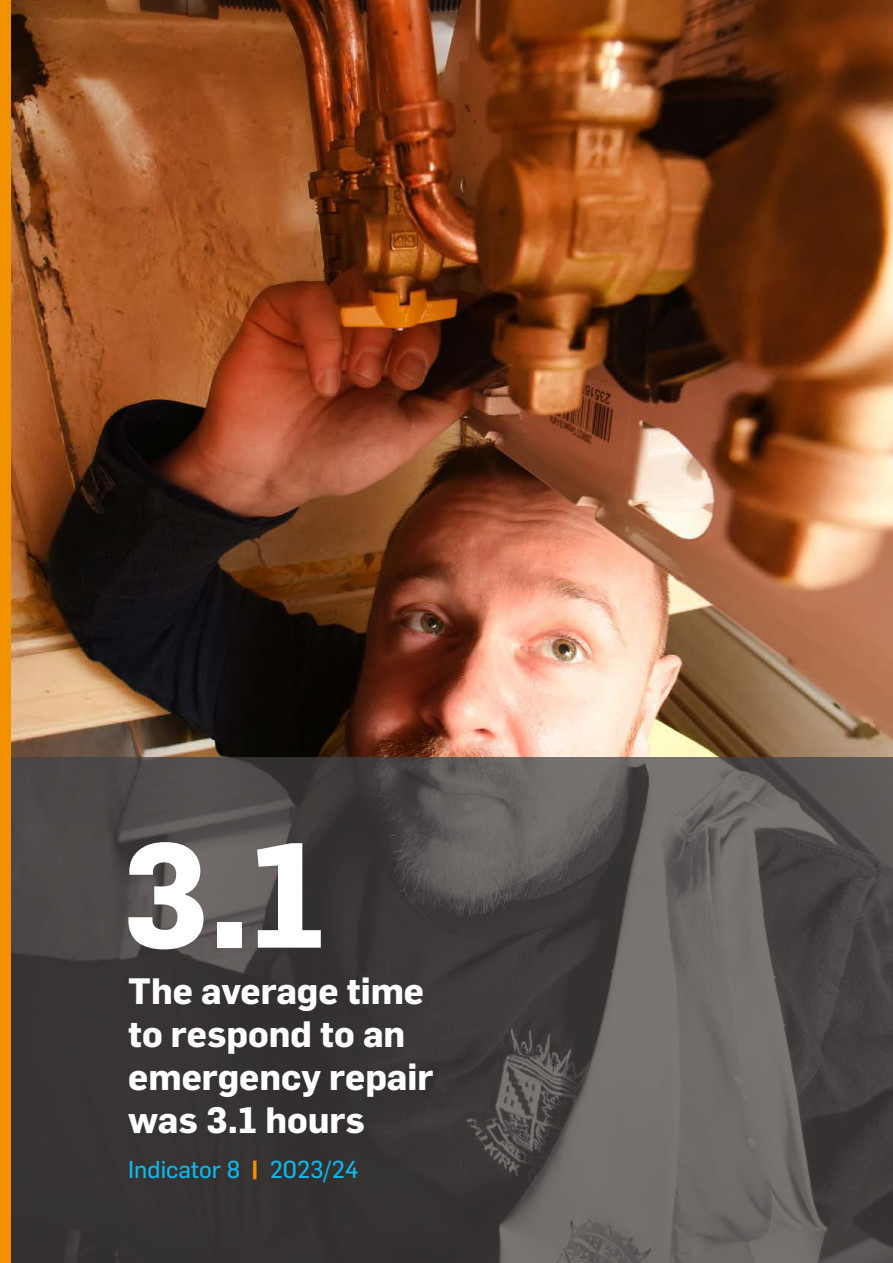
<style>
.page{position:relative;width:893px;height:1263px;background:#fff}
.page>*{position:absolute;margin:0;border:0;box-sizing:border-box;transform-origin:0 0}
.Table_big_number{font:700 145.5px "Flama";color:#fff}
.Table_Head{font:700 36px/43.2px "Flama";color:#fff}
.Table_Text{font:24px "Flama Basic";color:#0bbbef}
.s1{font-family:"Flama";font-weight:900;color:#f39200}
</style>
<div class="page">
<img style="left:11px;top:0;width:882px;height:758px">
<svg style="left:11px;top:758px;width:882px;height:505px;background:#4c4847"></svg>
<div style="left:0;top:0;width:11px;height:1263px;background:#f39200"></div>
<p class="Table_big_number" style="left:122px;top:787px;width:207px">3.1</p>
<h3 class="Table_Head" style="left:128px;top:967px;width:307px">The average time to respond to an emergency repair was 3.1 hours</h3>
<p class="Table_Text" style="left:128px;top:1151px;width:232px">Indicator 8 <span class="s1">|</span> 2023/24</p>
</div>
